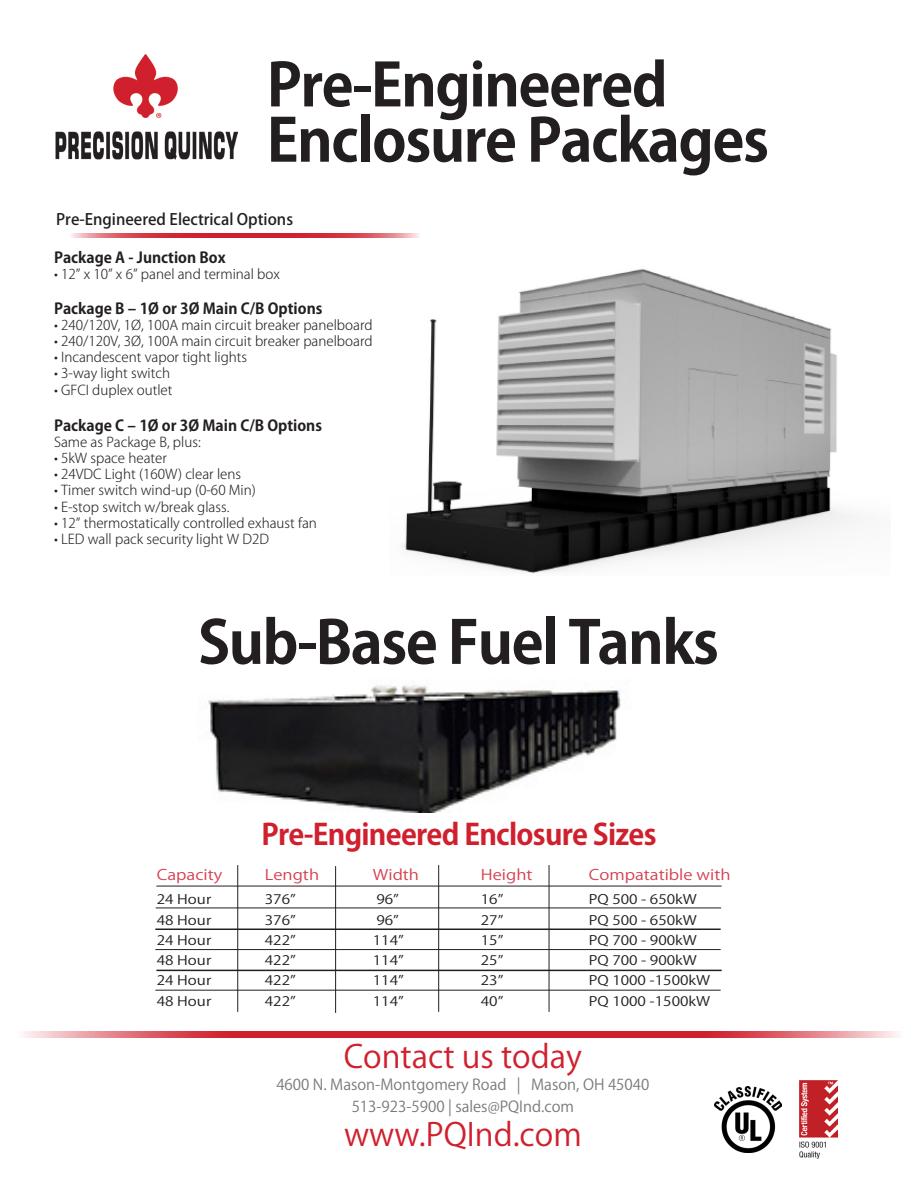
<style>
.page{position:relative;width:918px;height:1188px;background:#fff}
.page>*{position:absolute;margin:0;border:0;box-sizing:border-box;transform-origin:0 0}
.t1{font:700 58.5px "Koz Go Pro";letter-spacing:-.025em;color:#231f20}
.t2{font:31.5px "Koz Go Pro";color:#d0202e}
.t3{font:700 28.95px "Koz Go Pro";letter-spacing:-.025em;color:#d0202e}
.t4{font:500 15.6px "Koz Go Pro";color:#231f20}
.t5{font:700 15px "Koz Go Pro";color:#231f20}
.t6{font:15px "Koz Go Pro";color:#787a7d}
.t7{font:14.4px "Koz Go Pro";color:#d64050;scale:1.17 1}
.t8{font:300 13.5px "Koz Go Pro";color:#231f20}
.t9{font:13.05px "Koz Go Pro";color:#231f20;scale:1.17 1}
</style>
<div class="page">
<img style="left:208px;top:685px;width:413px;height:127px">
<img style="left:403px;top:268px;width:455px;height:305px">
<svg style="left:24px;top:1031px;width:446px;height:6px;background:#d84a55"></svg>
<svg style="left:470px;top:1031px;width:427px;height:6px;background:#d84954"></svg>
<svg style="left:282px;top:234px;width:137px;height:4px"></svg>
<svg style="left:71px;top:234px;width:211px;height:4px"></svg>
<hr style="left:156px;top:886px;width:566px;height:1px;background:#231f20">
<hr style="left:549px;top:865px;width:1px;height:147px;background:#231f20">
<hr style="left:156px;top:908px;width:565px;height:1px;background:#231f20">
<hr style="left:155px;top:929px;width:566px;height:1px;background:#231f20">
<hr style="left:155px;top:949px;width:566px;height:1px;background:#231f20">
<hr style="left:156px;top:970px;width:566px;height:1px;background:#231f20">
<hr style="left:155px;top:990px;width:566px;height:1px;background:#231f20">
<hr style="left:438px;top:865px;width:1px;height:147px;background:#231f20">
<hr style="left:335px;top:866px;width:1px;height:147px;background:#231f20">
<hr style="left:237px;top:865px;width:1px;height:147px;background:#231f20">
<img style="left:800px;top:1081px;width:38px;height:77px">
<img style="left:715px;top:1086px;width:66px;height:67px">
<img style="left:55px;top:54px;width:182px;height:106px">
<p class="t1" style="left:267px;top:47px;width:402px">Pre-Engineered</p>
<p class="t1" style="left:267px;top:103px;width:504px">Enclosure Packages</p>
<p class="t4" style="left:56px;top:210px;width:238px">Pre-Engineered Electrical Options</p>
<p class="t5" style="left:54px;top:248px;width:173px">Package A - Junction Box</p>
<p class="t8" style="left:54px;top:266px;width:227px">• 12” x 10” x 6” panel and terminal box</p>
<p class="t5" style="left:54px;top:298px;width:270px">Package B – 1Ø or 3Ø Main C/B Options</p>
<p class="t8" style="left:54px;top:316px;width:320px">• 240/120V, 1Ø, 100A main circuit breaker panelboard</p>
<p class="t8" style="left:54px;top:332px;width:320px">• 240/120V, 3Ø, 100A main circuit breaker panelboard</p>
<p class="t8" style="left:54px;top:348px;width:195px">• Incandescent vapor tight lights</p>
<p class="t8" style="left:54px;top:365px;width:118px">• 3-way light switch</p>
<p class="t8" style="left:54px;top:381px;width:120px">• GFCI duplex outlet</p>
<p class="t5" style="left:54px;top:415px;width:270px">Package C – 1Ø or 3Ø Main C/B Options</p>
<p class="t8" style="left:54px;top:433px;width:148px">Same as Package B, plus:</p>
<p class="t8" style="left:54px;top:449px;width:114px">• 5kW space heater</p>
<p class="t8" style="left:54px;top:465px;width:189px">• 24VDC Light (160W) clear lens</p>
<p class="t8" style="left:54px;top:482px;width:203px">• Timer switch wind-up (0-60 Min)</p>
<p class="t8" style="left:54px;top:498px;width:177px">• E-stop switch w/break glass.</p>
<p class="t8" style="left:54px;top:514px;width:264px">• 12” thermostatically controlled exhaust fan</p>
<p class="t8" style="left:54px;top:530px;width:217px">• LED wall pack security light W D2D</p>
<p class="t1" style="left:198px;top:605px;width:522px">Sub-Base Fuel Tanks</p>
<p class="t3" style="left:261px;top:816px;width:397px">Pre-Engineered Enclosure Sizes</p>
<p class="t7" style="left:157px;top:865px;width:57px">Capacity</p>
<p class="t7" style="left:265px;top:865px;width:48px">Length</p>
<p class="t7" style="left:373px;top:865px;width:41px">Width</p>
<p class="t7" style="left:481px;top:865px;width:46px">Height</p>
<p class="t7" style="left:589px;top:865px;width:123px">Compatatible with</p>
<p class="t9" style="left:157px;top:891px;width:48px">24 Hour</p>
<p class="t9" style="left:265px;top:891px;width:28px">376”</p>
<p class="t9" style="left:376px;top:891px;width:21px">96”</p>
<p class="t9" style="left:481px;top:891px;width:21px">16”</p>
<p class="t9" style="left:589px;top:891px;width:94px">PQ 500 - 650kW</p>
<p class="t9" style="left:157px;top:911px;width:48px">48 Hour</p>
<p class="t9" style="left:265px;top:911px;width:28px">376”</p>
<p class="t9" style="left:376px;top:911px;width:21px">96”</p>
<p class="t9" style="left:481px;top:911px;width:21px">27”</p>
<p class="t9" style="left:589px;top:911px;width:94px">PQ 500 - 650kW</p>
<p class="t9" style="left:157px;top:932px;width:48px">24 Hour</p>
<p class="t9" style="left:265px;top:932px;width:28px">422”</p>
<p class="t9" style="left:373px;top:932px;width:28px">114”</p>
<p class="t9" style="left:481px;top:932px;width:21px">15”</p>
<p class="t9" style="left:589px;top:932px;width:94px">PQ 700 - 900kW</p>
<p class="t9" style="left:157px;top:952px;width:48px">48 Hour</p>
<p class="t9" style="left:265px;top:952px;width:28px">422”</p>
<p class="t9" style="left:373px;top:952px;width:28px">114”</p>
<p class="t9" style="left:481px;top:952px;width:21px">25”</p>
<p class="t9" style="left:589px;top:952px;width:94px">PQ 700 - 900kW</p>
<p class="t9" style="left:157px;top:972px;width:48px">24 Hour</p>
<p class="t9" style="left:265px;top:972px;width:28px">422”</p>
<p class="t9" style="left:373px;top:972px;width:28px">114”</p>
<p class="t9" style="left:481px;top:972px;width:21px">23”</p>
<p class="t9" style="left:589px;top:972px;width:105px">PQ 1000 -1500kW</p>
<p class="t9" style="left:157px;top:992px;width:48px">48 Hour</p>
<p class="t9" style="left:265px;top:992px;width:28px">422”</p>
<p class="t9" style="left:373px;top:992px;width:28px">114”</p>
<p class="t9" style="left:481px;top:992px;width:21px">40”</p>
<p class="t9" style="left:589px;top:992px;width:105px">PQ 1000 -1500kW</p>
<p class="t2" style="left:344px;top:1036px;width:240px">Contact us today</p>
<p class="t6" style="left:276px;top:1075px;width:374px">4600 N. Mason-Montgomery Road | Mason, OH 45040</p>
<p class="t6" style="left:352px;top:1097px;width:224px">513-923-5900 | sales@PQInd.com</p>
<p class="t2" style="left:344px;top:1114px;width:239px">www.PQInd.com</p>
</div>
